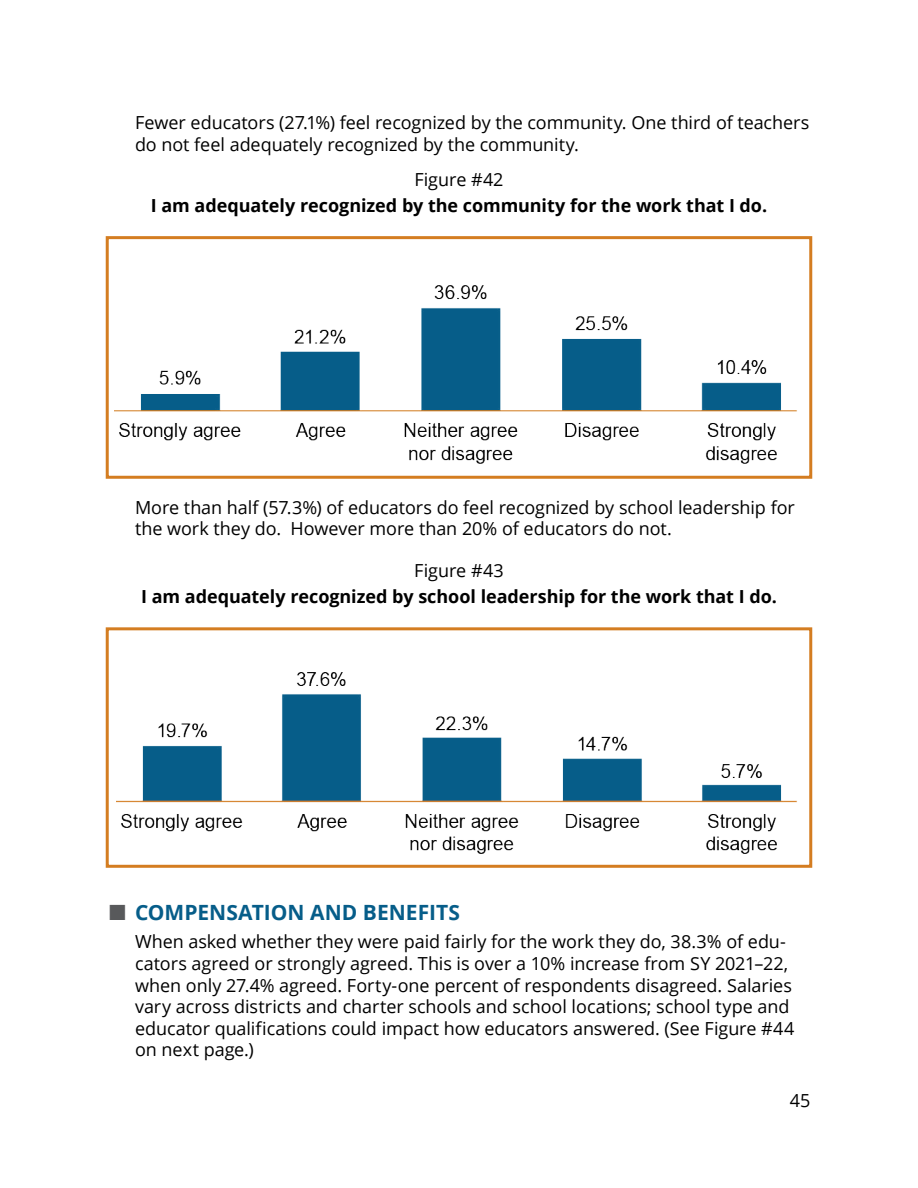
<style>
.page{position:relative;width:918px;height:1188px;background:#fff}
.page>*{position:absolute;margin:0;border:0;box-sizing:border-box;transform-origin:0 0}
.t1{font:700 21px "Open Sans";color:#065d89}
.t2{font:18px/21.6px "Open Sans";letter-spacing:-.005em;color:#000}
.t3{font:700 18px "Open Sans";letter-spacing:-.005em;color:#000}
</style>
<div class="page">
<img style="left:114px;top:285px;width:683px;height:179px">
<div style="left:106px;top:236px;width:706px;height:243px;border:3px solid #d47d21"></div>
<img style="left:116px;top:672px;width:681px;height:182px">
<div style="left:106px;top:627px;width:706px;height:241px;border:3px solid #d47d21"></div>
<p class="t2" style="left:135px;top:112px;width:676px">Fewer educators (27.1%) feel recognized by the community. One third of teachers do not feel adequately recognized by the community.</p>
<h3 class="t2" style="left:414px;top:168px;width:91px">Figure #42</h3>
<p class="t3" style="left:151px;top:193px;width:618px">I am adequately recognized by the community for the work that I do.</p>
<p class="t2" style="left:135px;top:496px;width:661px">More than half (57.3%) of educators do feel recognized by school leadership for the work they do. However more than 20% of educators do not.</p>
<h3 class="t2" style="left:414px;top:560px;width:91px">Figure #43</h3>
<p class="t3" style="left:141px;top:584px;width:637px">I am adequately recognized by school leadership for the work that I do.</p>
<h2 class="t1" style="left:135px;top:898px;width:327px">COMPENSATION AND BENEFITS</h2>
<p class="t2" style="left:135px;top:931px;width:661px">When asked whether they were paid fairly for the work they do, 38.3% of edu&shy;cators agreed or strongly agreed. This is over a 10% increase from SY 2021–22, when only 27.4% agreed. Forty-one percent of respondents disagreed. Salaries vary across districts and charter schools and school locations; school type and educator qualifications could impact how educators answered. (See Figure #44 on next page.)</p>
<p class="t2" style="left:790px;top:1089px;width:22px">45</p>
</div>
